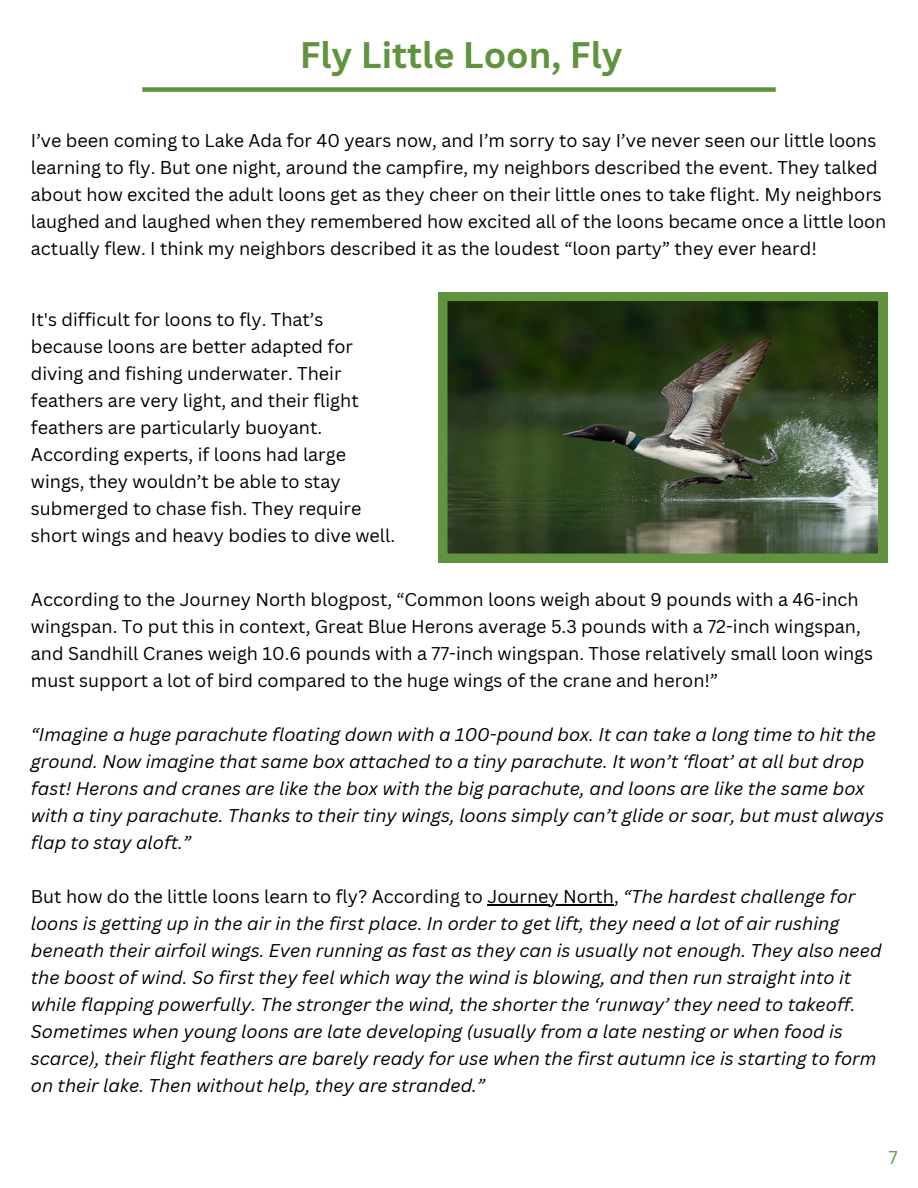
<style>
.page{position:relative;width:918px;height:1188px;background:#fff}
.page>*{position:absolute;margin:0;border:0;box-sizing:border-box;transform-origin:0 0}
.t1{font:700 36px "Canva Sans";color:#61933e}
.t2{font:18px/27px "Canva Sans";color:#000}
.t3{font:italic 18px/27px "Canva Sans";color:#000}
.t4{font:18px "Canva Sans";color:#61933e}
.s1{font-style:italic}
</style>
<div class="page">
<div style="left:142px;top:87px;width:634px;height:5px;background:#61933e"></div>
<hr style="left:488px;top:904px;width:126px;height:1px;background:#000">
<svg style="left:439px;top:292px;width:448px;height:270px"></svg>
<p class="t1" style="left:300px;top:30px;width:324px">Fly Little Loon, Fly</p>
<h1 class="t2" style="left:31px;top:127px;width:857px">I’ve been coming to Lake Ada for 40 years now, and I’m sorry to say I’ve never seen our little loons learning to fly. But one night, around the campfire, my neighbors described the event. They talked about how excited the adult loons get as they cheer on their little ones to take flight. My neighbors laughed and laughed when they remembered how excited all of the loons became once a little loon actually flew. I think my neighbors described it as the loudest “loon party” they ever heard!</h1>
<p class="t2" style="left:31px;top:306px;width:366px">It's difficult for loons to fly. That’s because loons are better adapted for diving and fishing underwater. Their feathers are very light, and their flight feathers are particularly buoyant.<br>According experts, if loons had large wings, they wouldn’t be able to stay submerged to chase fish. They require short wings and heavy bodies to dive well.</p>
<p class="t2" style="left:31px;top:586px;width:844px">According to the Journey North blogpost, “Common loons weigh about 9 pounds with a 46-inch wingspan. To put this in context, Great Blue Herons average 5.3 pounds with a 72-inch wingspan, and Sandhill Cranes weigh 10.6 pounds with a 77-inch wingspan. Those relatively small loon wings must support a lot of bird compared to the huge wings of the crane and heron!”</p>
<p class="t3" style="left:31px;top:721px;width:855px">“Imagine a huge parachute floating down with a 100-pound box. It can take a long time to hit the ground. Now imagine that same box attached to a tiny parachute. It won’t ‘float’ at all but drop fast! Herons and cranes are like the box with the big parachute, and loons are like the same box with a tiny parachute. Thanks to their tiny wings, loons simply can’t glide or soar, but must always flap to stay aloft.”</p>
<p class="t2" style="left:31px;top:883px;width:826px">But how do the little loons learn to fly? According to Journey North, <span class="s1">“The hardest challenge for</span></p>
<p class="t3" style="left:31px;top:910px;width:852px">loons is getting up in the air in the first place. In order to get lift, they need a lot of air rushing beneath their airfoil wings. Even running as fast as they can is usually not enough. They also need the boost of wind. So first they feel which way the wind is blowing, and then run straight into it while flapping powerfully. The stronger the wind, the shorter the ‘runway’ they need to takeoff.<br>Sometimes when young loons are late developing (usually from a late nesting or when food is scarce), their flight feathers are barely ready for use when the first autumn ice is starting to form on their lake. Then without help, they are stranded.”</p>
<p class="t4" style="left:889px;top:1145px;width:10px">7</p>
</div>
